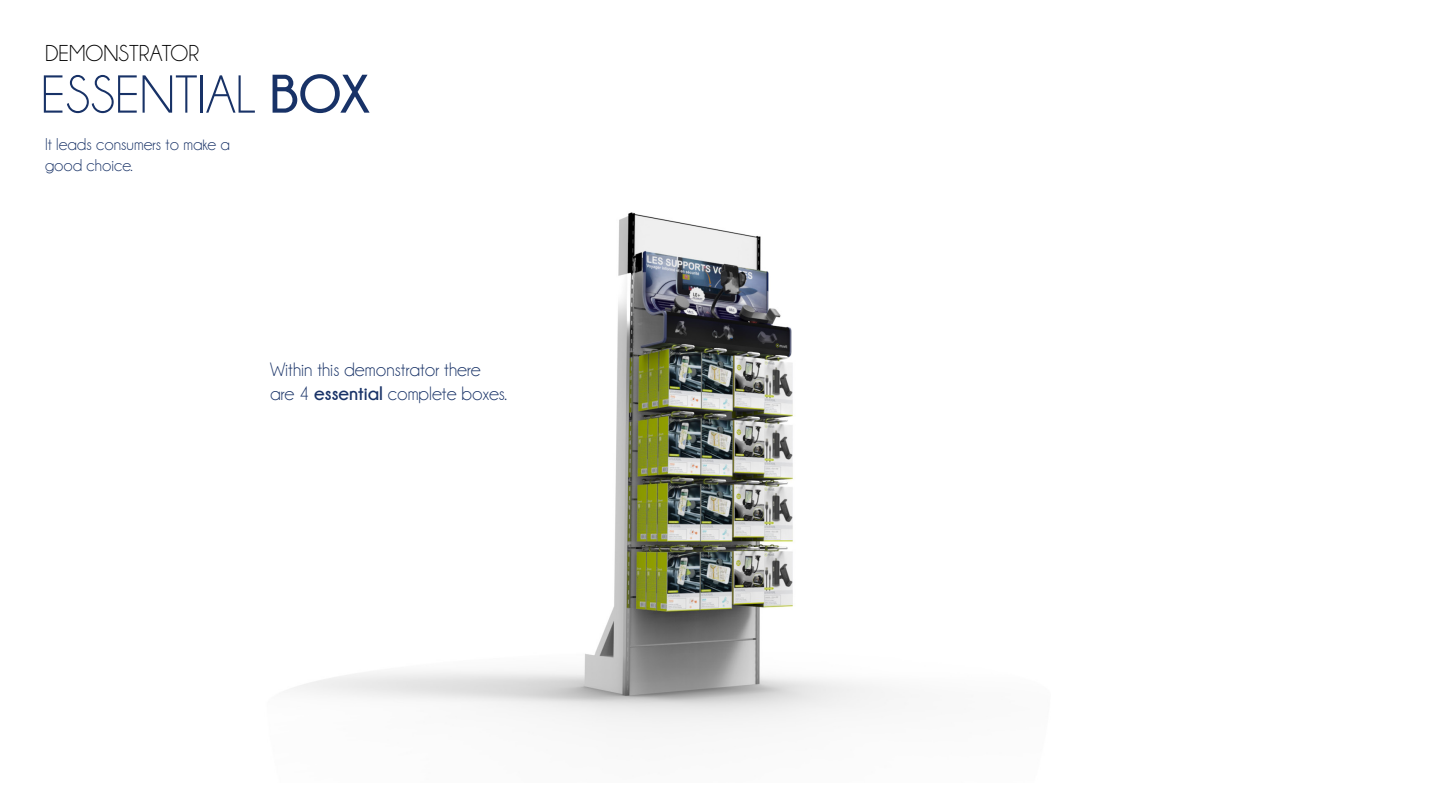
<style>
.page{position:relative;width:1440px;height:810px;background:#fff}
.page>*{position:absolute;margin:0;border:0;box-sizing:border-box;transform-origin:0 0}
.t1{font:54px "Champagne&Limousines";color:#183267}
.t2{font:23.25px "Champagne&Limousines";color:#000}
.t3{font:19.5px/23.4px "Champagne&Limousines";color:#183267}
.t4{font:17.25px/20.7px "Champagne&Limousines";color:#183267}
.s1{font-weight:700}
</style>
<div class="page">
<img style="left:291px;top:212px;width:597px;height:516px">
<p class="t2" style="left:45px;top:41px;width:156px">DEMONSTRATOR</p>
<p class="t1" style="left:41px;top:67px;width:331px">ESSENTIAL <span class="s1">BOX</span></p>
<p class="t4" style="left:45px;top:134px;width:187px">It leads consumers to make a good choice.</p>
<p class="t3" style="left:270px;top:358px;width:238px">Within this demonstrator there are 4 <span class="s1">essential</span> complete boxes.</p>
</div>
